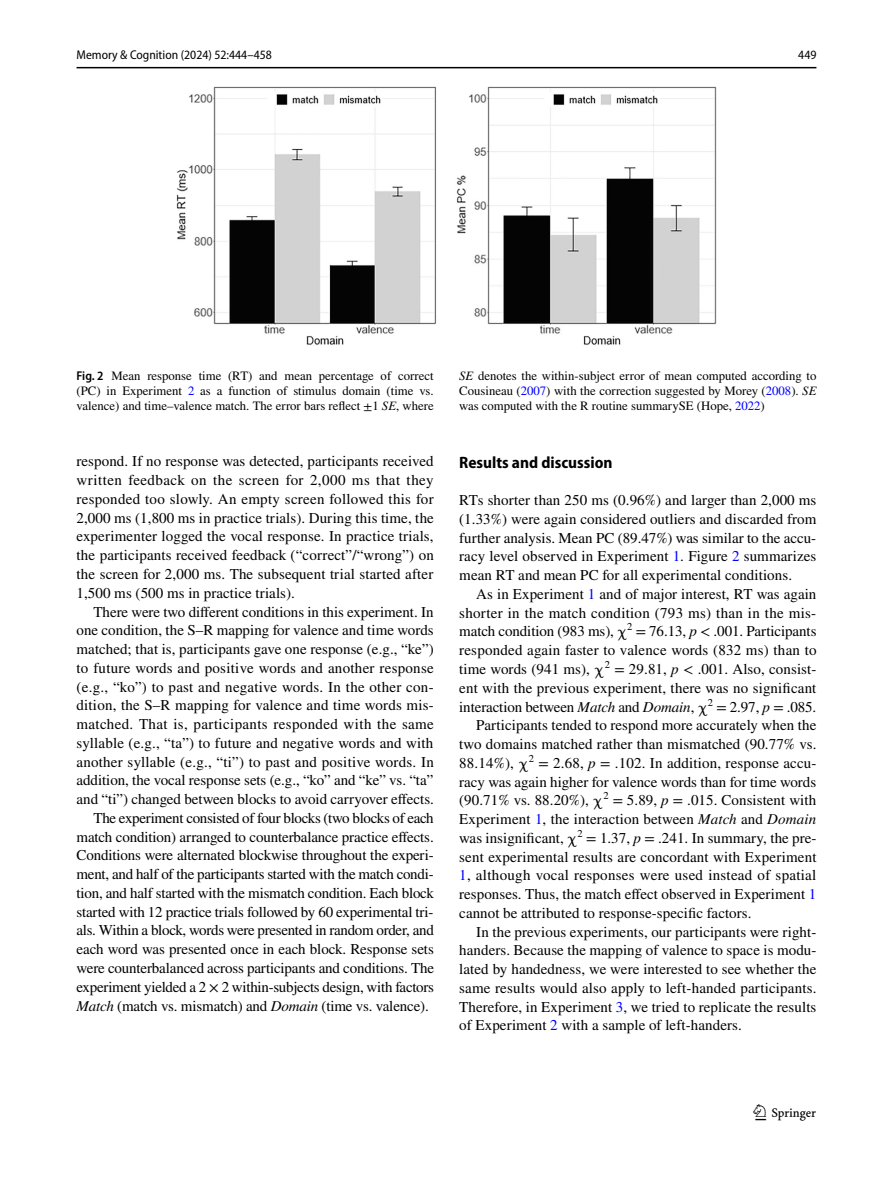
<style>
.page{position:relative;width:893px;height:1187px;background:#fff}
.page>*{position:absolute;margin:0;border:0;box-sizing:border-box;transform-origin:0 0}
.t1{font:22.5px "Springnew Regular 2";color:#000}
.t2{font:700 semi-condensed 16.5px "Myriad Pro";color:#000}
.t3{font:15px/18.8px "STIX";letter-spacing:.005em;color:#000;text-align:justify}
.t4{font:15px "STIX";letter-spacing:-.02em;color:#000}
.t5{font:15px "STIX";letter-spacing:-.015em;color:#000}
.t6{font:15px "STIX";letter-spacing:.025em;color:#000}
.t7{font:12.75px/15px "STIX";color:#000;text-align:justify}
.t8{font:semi-condensed 12.75px "Myriad Pro";color:#000}
.s1{font-family:"Myriad Pro";font-weight:600;font-stretch:semi-condensed}
.s2{color:#00f}
.s3{font-style:italic}
.s4{font-family:"Code 2000"}
</style>
<div class="page">
<hr style="left:77px;top:67px;width:739px;height:1px;background:#000">
<img style="left:176px;top:87px;width:540px;height:258px">
<p class="t8" style="left:77px;top:48px;width:197px">Memory &amp; Cognition (2024) 52:444–458</p>
<p class="t8" style="left:798px;top:48px;width:20px">449</p>
<p class="t7" style="left:77px;top:369px;width:359px"><span class="s1">Fig. 2</span> Mean response time (RT) and mean percentage of correct (PC) in Experiment <span class="s2">2</span> as a function of stimulus domain (time vs. valence) and time–valence match. The error bars reflect ±1 <span class="s3">SE</span>, where</p>
<p class="t7" style="left:459px;top:369px;width:359px"><span class="s3">SE</span> denotes the within-subject error of mean computed according to Cousineau (<span class="s2">2007</span>) with the correction suggested by Morey (<span class="s2">2008</span>). <span class="s3">SE </span>was computed with the R routine summarySE (Hope, <span class="s2">2022</span>)</p>
<p class="t3" style="left:77px;top:453px;width:359px">respond. If no response was detected, participants received written feedback on the screen for 2,000 ms that they responded too slowly. An empty screen followed this for 2,000 ms (1,800 ms in practice trials). During this time, the experimenter logged the vocal response. In practice trials, the participants received feedback (“correct”/“wrong”) on the screen for 2,000 ms. The subsequent trial started after 1,500 ms (500 ms in practice trials).</p>
<p class="t3" style="left:94px;top:603px;width:341px">There were two different conditions in this experiment. In</p>
<p class="t3" style="left:77px;top:622px;width:359px">one condition, the S–R mapping for valence and time words</p>
<p class="t3" style="left:77px;top:640px;width:359px">matched; that is, participants gave one response (e.g., “ke”)</p>
<p class="t3" style="left:77px;top:659px;width:359px">to future words and positive words and another response</p>
<p class="t3" style="left:77px;top:678px;width:359px">(e.g., “ko”) to past and negative words. In the other con-</p>
<p class="t3" style="left:77px;top:697px;width:359px">dition, the S–R mapping for valence and time words mis-</p>
<p class="t6" style="left:77px;top:713px;width:359px">matched. That is, participants responded with the same</p>
<p class="t3" style="left:77px;top:734px;width:358px">syllable (e.g., “ta”) to future and negative words and with</p>
<p class="t3" style="left:77px;top:753px;width:359px">another syllable (e.g., “ti”) to past and positive words. In</p>
<p class="t3" style="left:77px;top:772px;width:358px">addition, the vocal response sets (e.g., “ko” and “ke” vs. “ta”</p>
<p class="t3" style="left:77px;top:790px;width:359px">and “ti”) changed between blocks to avoid carryover effects.</p>
<p class="t4" style="left:94px;top:807px;width:342px">The experiment consisted of four blocks (two blocks of each</p>
<p class="t3" style="left:77px;top:828px;width:359px">match condition) arranged to counterbalance practice effects.</p>
<p class="t3" style="left:77px;top:847px;width:359px">Conditions were alternated blockwise throughout the experi-</p>
<p class="t4" style="left:77px;top:863px;width:359px">ment, and half of the participants started with the match condi-</p>
<p class="t5" style="left:77px;top:882px;width:359px">tion, and half started with the mismatch condition. Each block</p>
<p class="t5" style="left:77px;top:901px;width:359px">started with 12 practice trials followed by 60 experimental tri-</p>
<p class="t4" style="left:77px;top:920px;width:359px">als. Within a block, words were presented in random order, and</p>
<p class="t3" style="left:77px;top:940px;width:359px">each word was presented once in each block. Response sets</p>
<p class="t3" style="left:77px;top:959px;width:359px">were counterbalanced across participants and conditions. The</p>
<p class="t4" style="left:77px;top:976px;width:359px">experiment yielded a 2 × 2 within-subjects design, with factors</p>
<p class="t3" style="left:77px;top:997px;width:354px"><span class="s3">Match</span> (match vs. mismatch) and <span class="s3">Domain</span> (time vs. valence).</p>
<p class="t2" style="left:459px;top:453px;width:155px">Results and discussion</p>
<p class="t3" style="left:459px;top:491px;width:359px">RTs shorter than 250 ms (0.96%) and larger than 2,000 ms (1.33%) were again considered outliers and discarded from further analysis. Mean PC (89.47%) was similar to the accu&shy;racy level observed in Experiment <span class="s2">1</span>. Figure <span class="s2">2</span> summarizes mean RT and mean PC for all experimental conditions.</p>
<p class="t3" style="left:476px;top:585px;width:342px">As in Experiment <span class="s2">1</span> and of major interest, RT was again</p>
<p class="t3" style="left:459px;top:604px;width:358px">shorter in the match condition (793 ms) than in the mis-</p>
<p class="t3" style="left:459px;top:623px;width:359px">match condition (983 ms), <span class="s4">χ</span><sup>2</sup> = 76.13, <span class="s3">p</span> &lt; .001. Participants</p>
<p class="t3" style="left:459px;top:641px;width:359px">responded again faster to valence words (832 ms) than to</p>
<p class="t3" style="left:459px;top:660px;width:359px">time words (941 ms), <span class="s4">χ</span><sup>2</sup> = 29.81, <span class="s3">p</span> &lt; .001. Also, consist-</p>
<p class="t3" style="left:459px;top:679px;width:359px">ent with the previous experiment, there was no significant</p>
<p class="t3" style="left:459px;top:698px;width:359px">interaction between <span class="s3">Match</span> and <span class="s3">Domain</span>, <span class="s4">χ</span><sup>2</sup> = 2.97, <span class="s3">p</span> = .085.</p>
<p class="t3" style="left:476px;top:716px;width:342px">Participants tended to respond more accurately when the</p>
<p class="t3" style="left:459px;top:735px;width:359px">two domains matched rather than mismatched (90.77% vs.</p>
<p class="t3" style="left:459px;top:754px;width:359px">88.14%), <span class="s4">χ</span><sup>2</sup> = 2.68, <span class="s3">p</span> = .102. In addition, response accu-</p>
<p class="t3" style="left:459px;top:773px;width:358px">racy was again higher for valence words than for time words</p>
<p class="t3" style="left:459px;top:791px;width:359px">(90.71% vs. 88.20%), <span class="s4">χ</span><sup>2</sup> = 5.89, <span class="s3">p</span> = .015. Consistent with</p>
<p class="t3" style="left:459px;top:810px;width:358px">Experiment <span class="s2">1</span>, the interaction between <span class="s3">Match</span> and <span class="s3">Domain</span></p>
<p class="t3" style="left:459px;top:829px;width:359px">was insignificant, <span class="s4">χ</span><sup>2</sup> = 1.37, <span class="s3">p</span> = .241. In summary, the pre-</p>
<p class="t3" style="left:459px;top:848px;width:359px">sent experimental results are concordant with Experiment</p>
<p class="t3" style="left:459px;top:866px;width:359px"><span class="s2">1</span>, although vocal responses were used instead of spatial</p>
<p class="t3" style="left:459px;top:885px;width:358px">responses. Thus, the match effect observed in Experiment <span class="s2">1</span></p>
<p class="t3" style="left:459px;top:904px;width:294px">cannot be attributed to response-specific factors.</p>
<p class="t3" style="left:476px;top:923px;width:342px">In the previous experiments, our participants were right-</p>
<p class="t3" style="left:459px;top:941px;width:359px">handers. Because the mapping of valence to space is modu-</p>
<p class="t3" style="left:459px;top:960px;width:359px">lated by handedness, we were interested to see whether the</p>
<p class="t3" style="left:459px;top:979px;width:359px">same results would also apply to left-handed participants.</p>
<p class="t3" style="left:459px;top:998px;width:359px">Therefore, in Experiment <span class="s2">3</span>, we tried to replicate the results</p>
<p class="t3" style="left:459px;top:1016px;width:284px">of Experiment <span class="s2">2</span> with a sample of left-handers.</p>
<h1 class="t1" style="left:755px;top:1104px;width:62px">1 3</h1>
</div>
